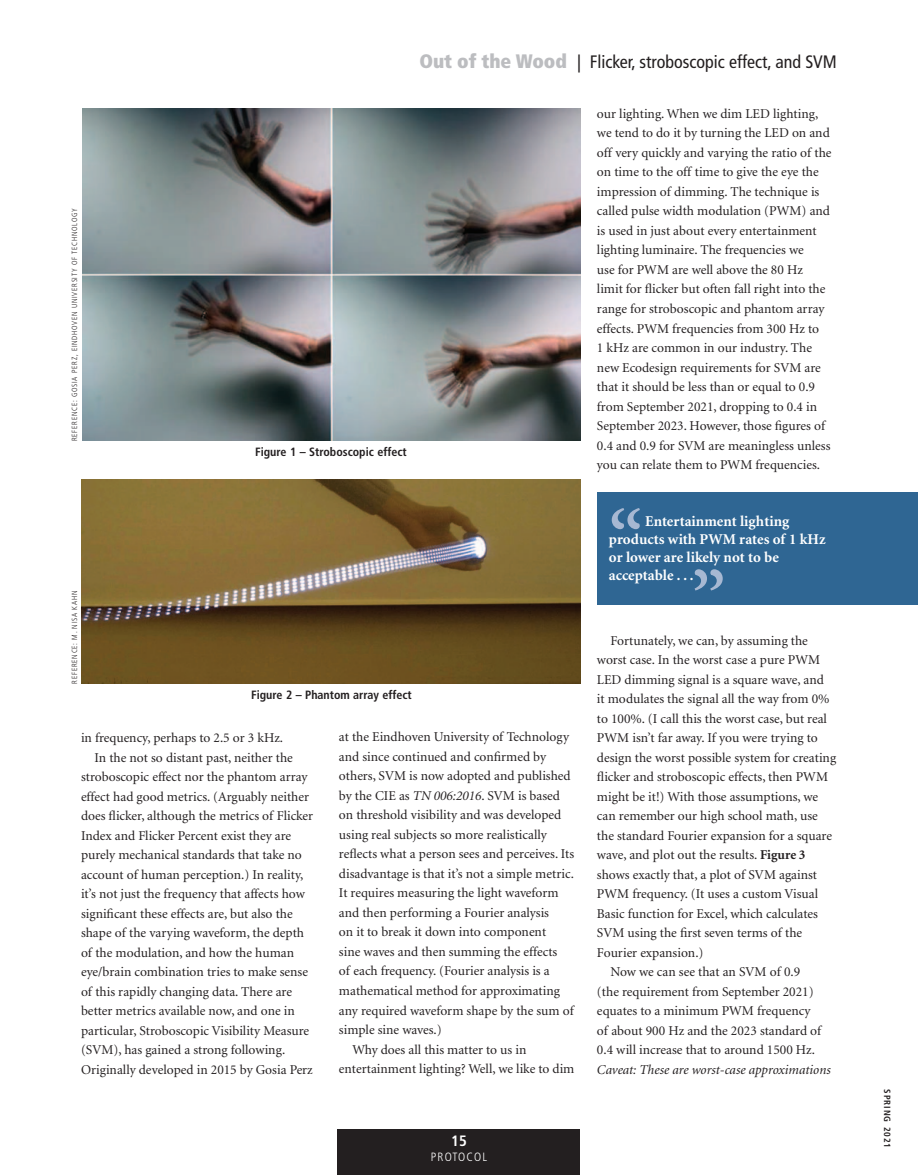
<style>
.page{position:relative;width:918px;height:1175px;background:#fff}
.page>*{position:absolute;margin:0;border:0;box-sizing:border-box;transform-origin:0 0}
.t1{font:600 76.95px "Minion";color:#a7b8d2}
.t2{font:condensed 18px "Frutiger";color:#231f20}
.t3{font:700 15px/18px "Minion";color:#fff}
.t4{font:700 condensed 15px "Frutiger";color:#fff}
.t5{font:13.5px/19.5px "Minion";color:#231f20}
.t6{font:italic 13.5px "Minion";color:#231f20}
.t7{font:700 condensed 12px "Frutiger";color:#231f20}
.t8{font:300 condensed 12px "Frutiger";letter-spacing:.1em;color:#fff}
.t9{font:700 condensed 9px "Frutiger";letter-spacing:.1em;color:#231f20}
.t10{font:300 condensed 7.5px "Frutiger";letter-spacing:.1em;color:#231f20}
.s1{font-weight:900;font-size:19.5px;color:#bcbdc0}
.s2{font-style:italic}
.s3{font-weight:700}
</style>
<div class="page">
<div style="left:338px;top:1129px;width:242px;height:45px;background:#231f20"></div>
<img style="left:82px;top:108px;width:498px;height:332px">
<img style="left:81px;top:479px;width:499px;height:204px">
<div style="left:597px;top:492px;width:321px;height:112px;background:#2f6693"></div>
<p class="t10" style="left:70px;top:441px;width:235px;rotate:-90deg">Reference: Gosia Perz, Eindhoven University of Technology</p>
<h2 class="t2" style="left:419px;top:51px;width:419px"><span class="s1">Out of the Wood</span> | Flicker, stroboscopic effect, and SVM</h2>
<p class="t7" style="left:255px;top:444px;width:153px">Figure 1 – Stroboscopic effect</p>
<p class="t5" style="left:597px;top:104px;width:158px">our lighting. When we dim LED</p>
<p class="t5" style="left:773px;top:104px;width:47px">lighting,</p>
<p class="t5" style="left:597px;top:124px;width:177px">we tend to do it by turning the LED</p>
<p class="t5" style="left:597px;top:124px;width:236px;text-indent:195px">on and off very quickly and varying the ratio of the on time to the off time to give the eye the impression of dimming. The technique is called pulse width modulation (PWM) and is used in just about every entertainment lighting luminaire. The frequencies we<br>use for PWM are well above the 80 Hz limit for flicker but often fall right into the range for stroboscopic and phantom array effects. PWM frequencies from 300 Hz to<br>1 kHz are common in our industry. The new Ecodesign requirements for SVM are that it should be less than or equal to 0.9 from September 2021, dropping to 0.4 in September 2023. However, those figures of 0.4 and 0.9 for SVM are meaningless unless you can relate them to PWM frequencies.</p>
<h1 class="t1" style="left:608px;top:499px;width:37px">“</h1>
<p class="t3" style="left:609px;top:513px;width:218px;text-indent:36px">Entertainment lighting products with PWM rates of 1 kHz or lower are likely not to be</p>
<p class="t10" style="left:70px;top:683px;width:94px;rotate:-90deg">Reference: M. Nisa Kahn</p>
<p class="t7" style="left:251px;top:688px;width:162px">Figure 2 – Phantom array effect</p>
<p class="t5" style="left:81px;top:729px;width:204px">in frequency, perhaps to 2.5 or 3 kHz.</p>
<p class="t5" style="left:94px;top:748px;width:200px">In the not so distant past, neither the</p>
<p class="t5" style="left:81px;top:768px;width:228px">stroboscopic effect nor the phantom array</p>
<p class="t5" style="left:81px;top:787px;width:229px">effect had good metrics. (Arguably neither</p>
<p class="t5" style="left:81px;top:807px;width:234px">does flicker, although the metrics of Flicker</p>
<p class="t5" style="left:81px;top:826px;width:212px">Index and Flicker Percent exist they are</p>
<p class="t5" style="left:81px;top:846px;width:222px">purely mechanical standards that take no</p>
<p class="t5" style="left:81px;top:865px;width:224px">account of human perception.) In reality,</p>
<p class="t5" style="left:81px;top:885px;width:225px">it’s not just the frequency that affects how</p>
<p class="t5" style="left:81px;top:904px;width:213px">significant these effects are, but also the</p>
<p class="t5" style="left:81px;top:924px;width:225px">shape of the varying waveform, the depth</p>
<p class="t5" style="left:81px;top:943px;width:215px">of the modulation, and how the human</p>
<p class="t5" style="left:81px;top:963px;width:229px">eye/brain combination tries to make sense</p>
<p class="t5" style="left:81px;top:982px;width:213px">of this rapidly changing data. There are</p>
<p class="t5" style="left:81px;top:1001px;width:215px">better metrics available now, and one in</p>
<p class="t5" style="left:81px;top:1021px;width:230px">particular, Stroboscopic Visibility Measure</p>
<p class="t5" style="left:81px;top:1040px;width:206px">(SVM), has gained a strong following.</p>
<p class="t5" style="left:81px;top:1060px;width:233px">Originally developed in 2015 by Gosia Perz</p>
<p class="t5" style="left:339px;top:728px;width:233px">at the Eindhoven University of Technology and since continued and confirmed by others, SVM is now adopted and published by the CIE</p>
<p class="t5" style="left:399px;top:786px;width:162px">as <span class="s2">TN 006:2016</span>. SVM is based</p>
<p class="t5" style="left:339px;top:806px;width:224px">on threshold visibility and was developed</p>
<p class="t5" style="left:339px;top:825px;width:209px">using real subjects so more realistically</p>
<p class="t5" style="left:339px;top:845px;width:237px">reflects what a person sees and perceives. Its</p>
<p class="t5" style="left:339px;top:864px;width:236px">disadvantage is that it’s not a simple metric.</p>
<p class="t5" style="left:339px;top:884px;width:221px">It requires measuring the light waveform</p>
<p class="t5" style="left:339px;top:903px;width:212px">and then performing a Fourier analysis</p>
<p class="t5" style="left:339px;top:923px;width:209px">on it to break it down into component</p>
<p class="t5" style="left:339px;top:942px;width:220px">sine waves and then summing the effects</p>
<p class="t5" style="left:339px;top:962px;width:212px">of each frequency. (Fourier analysis is a</p>
<p class="t5" style="left:339px;top:981px;width:222px">mathematical method for approximating</p>
<p class="t5" style="left:339px;top:1001px;width:238px">any required waveform shape by the sum of</p>
<p class="t5" style="left:339px;top:1020px;width:104px">simple sine waves.)</p>
<p class="t5" style="left:352px;top:1040px;width:175px">Why does all this matter to us in</p>
<p class="t5" style="left:339px;top:1059px;width:237px">entertainment lighting? Well, we like to dim</p>
<p class="t3" style="left:609px;top:567px;width:86px">acceptable . . .</p>
<h1 class="t1" style="left:726px;top:599px;width:37px;rotate:-180deg">“</h1>
<p class="t5" style="left:597px;top:631px;width:225px;text-indent:14px">Fortunately, we can, by assuming the worst case. In the worst case a pure PWM<br>LED</p>
<p class="t5" style="left:625px;top:670px;width:201px">dimming signal is a square wave, and</p>
<p class="t5" style="left:597px;top:689px;width:234px">it modulates the signal all the way from 0%</p>
<p class="t5" style="left:597px;top:709px;width:232px">to 100%. (I call this the worst case, but real</p>
<p class="t5" style="left:597px;top:728px;width:222px">PWM isn’t far away. If you were trying to</p>
<p class="t5" style="left:597px;top:748px;width:241px">design the worst possible system for creating</p>
<p class="t5" style="left:597px;top:767px;width:233px">flicker and stroboscopic effects, then PWM</p>
<p class="t5" style="left:597px;top:787px;width:223px">might be it!) With those assumptions, we</p>
<p class="t5" style="left:597px;top:806px;width:222px">can remember our high school math, use</p>
<p class="t5" style="left:597px;top:826px;width:237px">the standard Fourier expansion for a square</p>
<p class="t5" style="left:597px;top:845px;width:210px">wave, and plot out the results. <span class="s3">Figure 3</span></p>
<p class="t5" style="left:597px;top:865px;width:222px">shows exactly that, a plot of SVM against</p>
<p class="t5" style="left:597px;top:884px;width:223px">PWM frequency. (It uses a custom Visual</p>
<p class="t5" style="left:597px;top:904px;width:222px">Basic function for Excel, which calculates</p>
<p class="t5" style="left:597px;top:923px;width:207px">SVM using the first seven terms of the</p>
<p class="t5" style="left:597px;top:943px;width:108px">Fourier expansion.)</p>
<p class="t5" style="left:610px;top:962px;width:191px">Now we can see that an SVM of 0.9</p>
<p class="t5" style="left:597px;top:982px;width:218px">(the requirement from September 2021)</p>
<p class="t5" style="left:597px;top:1001px;width:215px">equates to a minimum PWM frequency</p>
<p class="t5" style="left:597px;top:1021px;width:227px">of about 900 Hz and the 2023 standard of</p>
<p class="t5" style="left:597px;top:1040px;width:220px">0.4 will increase that to around 1500 Hz.</p>
<p class="t6" style="left:597px;top:1062px;width:235px">Caveat: These are worst-case approximations</p>
<p class="t4" style="left:451px;top:1132px;width:17px">15</p>
<p class="t8" style="left:431px;top:1150px;width:58px">PROTOCOL</p>
<p class="t9" style="left:893px;top:1089px;width:60px;rotate:90deg">Spring 2021</p>
</div>
